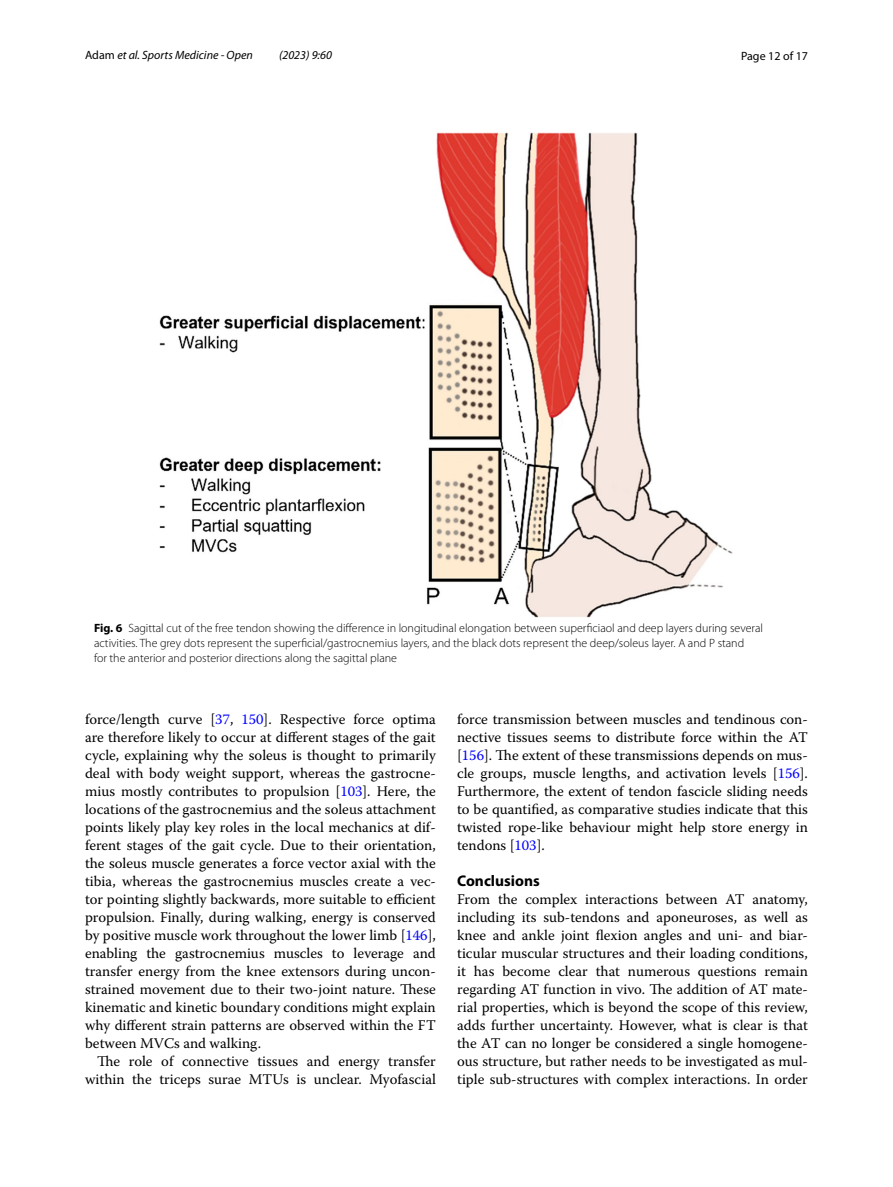
<style>
.page{position:relative;width:893px;height:1187px;background:#fff}
.page>*{position:absolute;margin:0;border:0;box-sizing:border-box;transform-origin:0 0}
.t1{font:700 15.45px "Myriad Pro";color:#000}
.t2{font:14.7px/18px "Warnock Pro";color:#000;text-align:justify}
.t3{font:300 12px/15px "Myriad Pro";color:#000}
.t4{font:italic 12px "Myriad Pro";color:#000}
.t5{font:12px "Myriad Pro";color:#000}
.s1{font-style:normal}
.s2{font-weight:700}
.s3{color:#00f}
</style>
<div class="page">
<img style="left:159px;top:133px;width:574px;height:484px">
<p class="t4" style="left:85px;top:48px;width:169px"><span class="s1">Adam</span> et al. Sports Medicine - Open</p>
<p class="t4" style="left:279px;top:48px;width:54px">(2023) 9:60</p>
<p class="t5" style="left:741px;top:48px;width:68px">Page 12 of 17</p>
<p class="t3" style="left:94px;top:621px;width:671px"><span class="s2">Fig. 6</span> Sagittal cut of the free tendon showing the difference in longitudinal elongation between superficiaol and deep layers during several activities. The grey dots represent the superficial/gastrocnemius layers, and the black dots represent the deep/soleus layer. A and P stand<br>for the anterior and posterior directions along the sagittal plane</p>
<p class="t2" style="left:85px;top:710px;width:352px">force/length curve [<span class="s3">37</span>, <span class="s3">150</span>]. Respective force optima are therefore likely to occur at different stages of the gait cycle, explaining why the soleus is thought to primarily deal with body weight support, whereas the gastrocne&shy;mius mostly contributes to propulsion [<span class="s3">103</span>]. Here, the locations of the gastrocnemius and the soleus attachment points likely play key roles in the local mechanics at dif&shy;ferent stages of the gait cycle. Due to their orientation, the soleus muscle generates a force vector axial with the tibia, whereas the gastrocnemius muscles create a vec&shy;tor pointing slightly backwards, more suitable to efficient propulsion. Finally, during walking, energy is conserved by positive muscle work throughout the lower limb [<span class="s3">146</span>], enabling the gastrocnemius muscles to leverage and transfer energy from the knee extensors during uncon&shy;strained movement due to their two-joint nature. These kinematic and kinetic boundary conditions might explain why different strain patterns are observed within the FT between MVCs and walking.</p>
<p class="t2" style="left:85px;top:1052px;width:352px;text-align:right">The role of connective tissues and energy transfer within the triceps surae MTUs is unclear. Myofascial</p>
<p class="t2" style="left:457px;top:710px;width:352px">force transmission between muscles and tendinous con&shy;nective tissues seems to distribute force within the AT [<span class="s3">156</span>]. The extent of these transmissions depends on mus&shy;cle groups, muscle lengths, and activation levels [<span class="s3">156</span>].<br>Furthermore, the extent of tendon fascicle sliding needs to be quantified, as comparative studies indicate that this twisted rope-like behaviour might help store energy in tendons [<span class="s3">103</span>].</p>
<p class="t1" style="left:457px;top:870px;width:84px">Conclusions</p>
<p class="t2" style="left:457px;top:890px;width:352px">From the complex interactions between AT anatomy, including its sub-tendons and aponeuroses, as well as knee and ankle joint flexion angles and uni- and biar&shy;ticular muscular structures and their loading conditions, it has become clear that numerous questions remain regarding AT function in vivo. The addition of AT mate&shy;rial properties, which is beyond the scope of this review, adds further uncertainty. However, what is clear is that the AT can no longer be considered a single homogene&shy;ous structure, but rather needs to be investigated as mul&shy;tiple sub-structures with complex interactions. In order</p>
</div>
